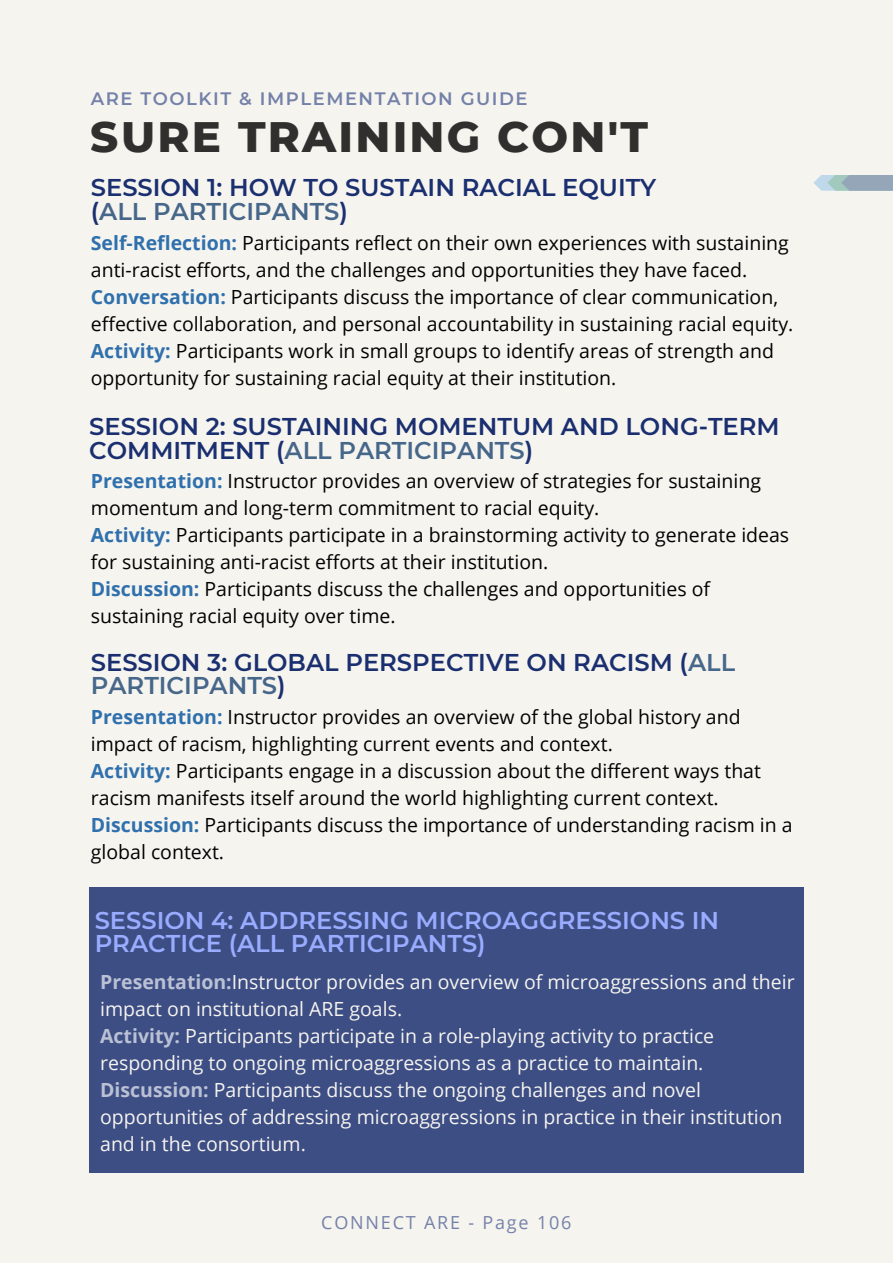
<style>
.page{position:relative;width:893px;height:1264px;background:#fff}
.page>*{position:absolute;margin:0;border:0;box-sizing:border-box;transform-origin:0 0}
.t1{font:800 43.5px "Montserrat";letter-spacing:.05em;color:#010101}
.t2{font:600 24.3px/23.5px "Montserrat";color:#1a2f6f}
.t3{font:600 24.3px/23.5px "Montserrat";color:#99acff}
.t4{font:600 24.3px "Montserrat";color:#46678a}
.t5{font:19.5px/27px "Open Sans";color:#010101}
.t6{font:19.5px/27px "Open Sans";color:#f6f4ef}
.t7{font:600 18px "Montserrat";letter-spacing:.085em;color:#7481a9}
.t8{font:18px "Open Sans";letter-spacing:.1em;color:#7481a9}
.s1{color:#1a2f6f}
.s2{font-weight:700;color:#2f70ad}
.s3{color:#46678a}
.s4{font-weight:700;color:#bac1d4}
</style>
<div class="page">
<div style="left:0;top:0;width:892px;height:1262px;background:#f6f4ef"></div>
<div style="left:89px;top:887px;width:714px;height:286px;background:#3d4e85"></div>
<svg style="left:813px;top:175px;width:14px;height:16px"></svg>
<svg style="left:827px;top:175px;width:14px;height:16px"></svg>
<svg style="left:841px;top:175px;width:51px;height:16px"></svg>
<p class="t7" style="left:91px;top:88px;width:438px">ARE TOOLKIT &amp; IMPLEMENTATION GUIDE</p>
<h1 class="t1" style="left:91px;top:110px;width:558px">SURE TRAINING CON'T</h1>
<p class="t2" style="left:91px;top:176px;width:567px">SESSION 1: HOW TO SUSTAIN RACIAL EQUITY</p>
<p class="t4" style="left:91px;top:196px;width:258px"><span class="s1">(</span>ALL PARTICIPANTS<span class="s1">)</span></p>
<p class="t5" style="left:91px;top:229px;width:699px"><span class="s2">Self-Reflection:</span> Participants reflect on their own experiences with sustaining anti-racist efforts, and the challenges and opportunities they have faced.</p>
<p class="t5" style="left:91px;top:283px;width:704px"><span class="s2">Conversation:</span> Participants discuss the importance of clear communication, effective collaboration, and personal accountability in sustaining racial equity.</p>
<p class="t5" style="left:91px;top:337px;width:684px"><span class="s2">Activity:</span> Participants work in small groups to identify areas of strength and opportunity for sustaining racial equity at their institution.</p>
<p class="t2" style="left:89px;top:414px;width:692px">SESSION 2: SUSTAINING MOMENTUM AND LONG-TERM<br>COMMITMENT (<span class="s3">ALL PARTICIPANTS</span>)</p>
<p class="t5" style="left:91px;top:467px;width:671px"><span class="s2">Presentation:</span> Instructor provides an overview of strategies for sustaining momentum and long-term commitment to racial equity.</p>
<p class="t5" style="left:91px;top:521px;width:699px"><span class="s2">Activity:</span> Participants participate in a brainstorming activity to generate ideas for sustaining anti-racist efforts at their institution.</p>
<p class="t5" style="left:91px;top:575px;width:620px"><span class="s2">Discussion:</span> Participants discuss the challenges and opportunities of sustaining racial equity over time.</p>
<p class="t2" style="left:91px;top:650px;width:645px">SESSION 3: GLOBAL PERSPECTIVE ON RACISM (<span class="s3">ALL<br>PARTICIPANTS</span>)</p>
<p class="t5" style="left:91px;top:703px;width:651px"><span class="s2">Presentation:</span> Instructor provides an overview of the global history and impact of racism, highlighting current events and context.</p>
<p class="t5" style="left:91px;top:757px;width:671px"><span class="s2">Activity:</span> Participants engage in a discussion about the different ways that racism manifests itself around the world highlighting current context.</p>
<p class="t5" style="left:91px;top:811px;width:703px"><span class="s2">Discussion:</span> Participants discuss the importance of understanding racism in a global context.</p>
<p class="t3" style="left:95px;top:908px;width:626px">SESSION 4: ADDRESSING MICROAGGRESSIONS IN<br>PRACTICE (ALL PARTICIPANTS)</p>
<p class="t6" style="left:100px;top:968px;width:696px"><span class="s4">Presentation:</span>Instructor provides an overview of microaggressions and their impact on institutional ARE goals.</p>
<p class="t6" style="left:100px;top:1021px;width:615px"><span class="s4">Activity:</span> Participants participate in a role-playing activity to practice responding to ongoing microaggressions as a practice to maintain.</p>
<p class="t6" style="left:100px;top:1075px;width:683px"><span class="s4">Discussion:</span> Participants discuss the ongoing challenges and novel opportunities of addressing microaggressions in practice in their institution and in the consortium.</p>
<p class="t8" style="left:321px;top:1209px;width:252px">CONNECT ARE - Page 106</p>
</div>
